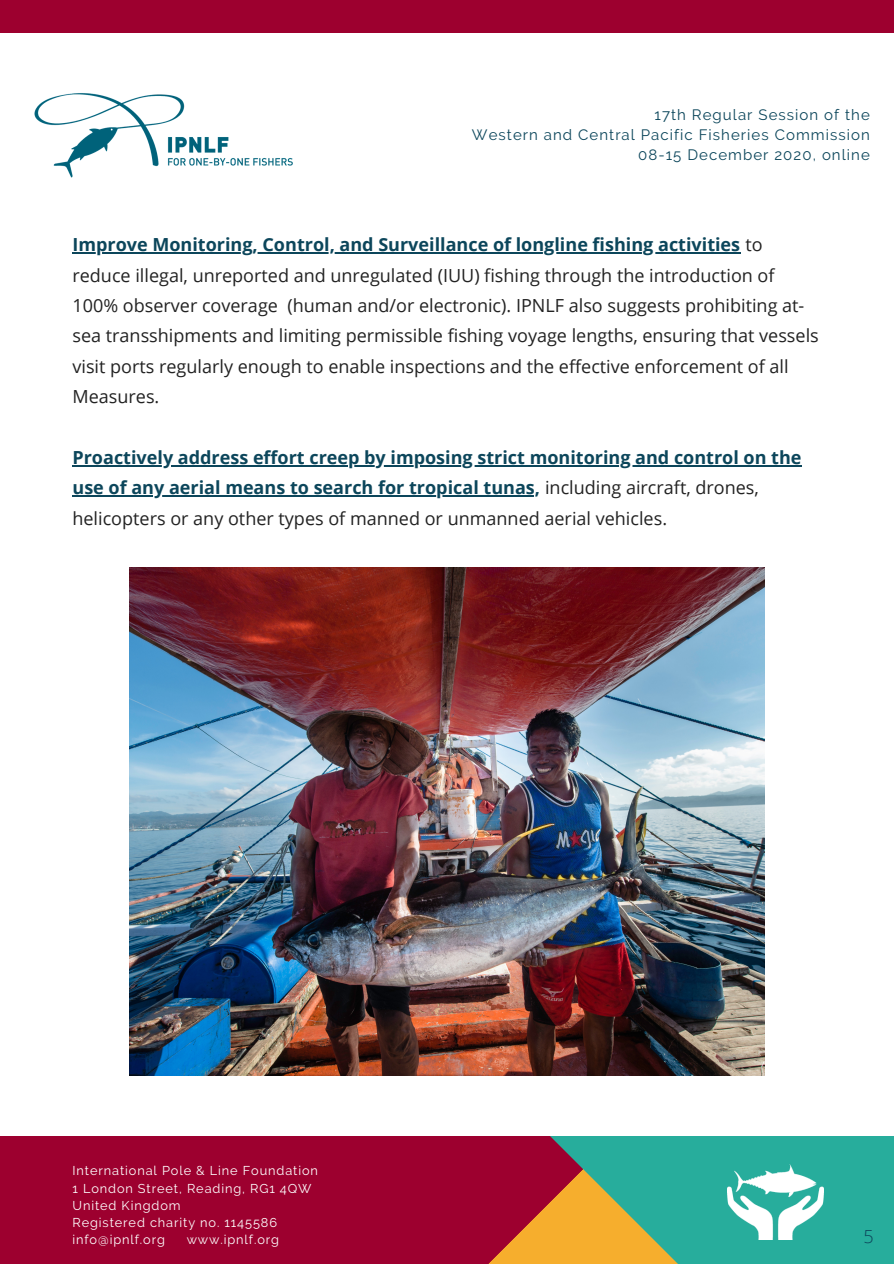
<style>
.page{position:relative;width:894px;height:1264px;background:#fff}
.page>*{position:absolute;margin:0;border:0;box-sizing:border-box;transform-origin:0 0}
.t1{font:18px/30.5px "Open Sans";color:#222}
.t2{font:700 18px/30.5px "Open Sans";color:#0c465b}
.t3{font:300 18px "Open Sans";color:#0c465b}
.t4{font:15px/20.2px "Raleway";letter-spacing:.07em;color:#0c465b;text-align:right}
.t5{font:12.75px/17px "Raleway";letter-spacing:.07em;color:#fff}
.s1{font-weight:700;color:#0c465b}
.s2{font-weight:400;color:#222}
</style>
<div class="page">
<div style="left:0;top:0;width:893px;height:1263px;background:#9d002f"></div>
<svg style="left:475px;top:1135px;width:418px;height:128px;fill:#27ad9c"></svg>
<div style="left:0;top:34px;width:893px;height:1101px;background:#fff"></div>
<hr style="left:72px;top:252px;width:668px;height:1px;background:#0c465b">
<hr style="left:72px;top:465px;width:730px;height:1px;background:#0c465b">
<hr style="left:72px;top:495px;width:468px;height:1px;background:#0c465b">
<img style="left:727px;top:1163px;width:96px;height:76px">
<img style="left:34px;top:93px;width:259px;height:85px">
<img style="left:129px;top:567px;width:635px;height:508px">
<p class="t4" style="left:472px;top:104px;width:399px">17th Regular Session of the<br>Western and Central Pacific Fisheries Commission<br>08-15 December 2020, online</p>
<p class="t1" style="left:72px;top:229px;width:747px"><span class="s1">Improve Monitoring, Control, and Surveillance of longline fishing activities</span> to reduce illegal, unreported and unregulated (IUU) fishing through the introduction of 100% observer coverage (human and/or electronic). IPNLF also suggests prohibiting at&shy;sea transshipments and limiting permissible fishing voyage lengths, ensuring that vessels visit ports regularly enough to enable inspections and the effective enforcement of all Measures.</p>
<p class="t2" style="left:72px;top:442px;width:730px">Proactively address effort creep by imposing strict monitoring and control on the use of any aerial means to search for tropical tunas, <span class="s2">including aircraft, drones, helicopters or any other types of manned or unmanned aerial vehicles.</span></p>
<p class="t5" style="left:72px;top:1162px;width:247px">International Pole &amp; Line Foundation<br>1 London Street, Reading, RG1 4QW<br>United Kingdom<br>Registered charity no. 1145586 info@ipnlf.org</p>
<p class="t5" style="left:187px;top:1230px;width:94px">www.ipnlf.org</p>
<p class="t3" style="left:863px;top:1224px;width:12px">5</p>
</div>
